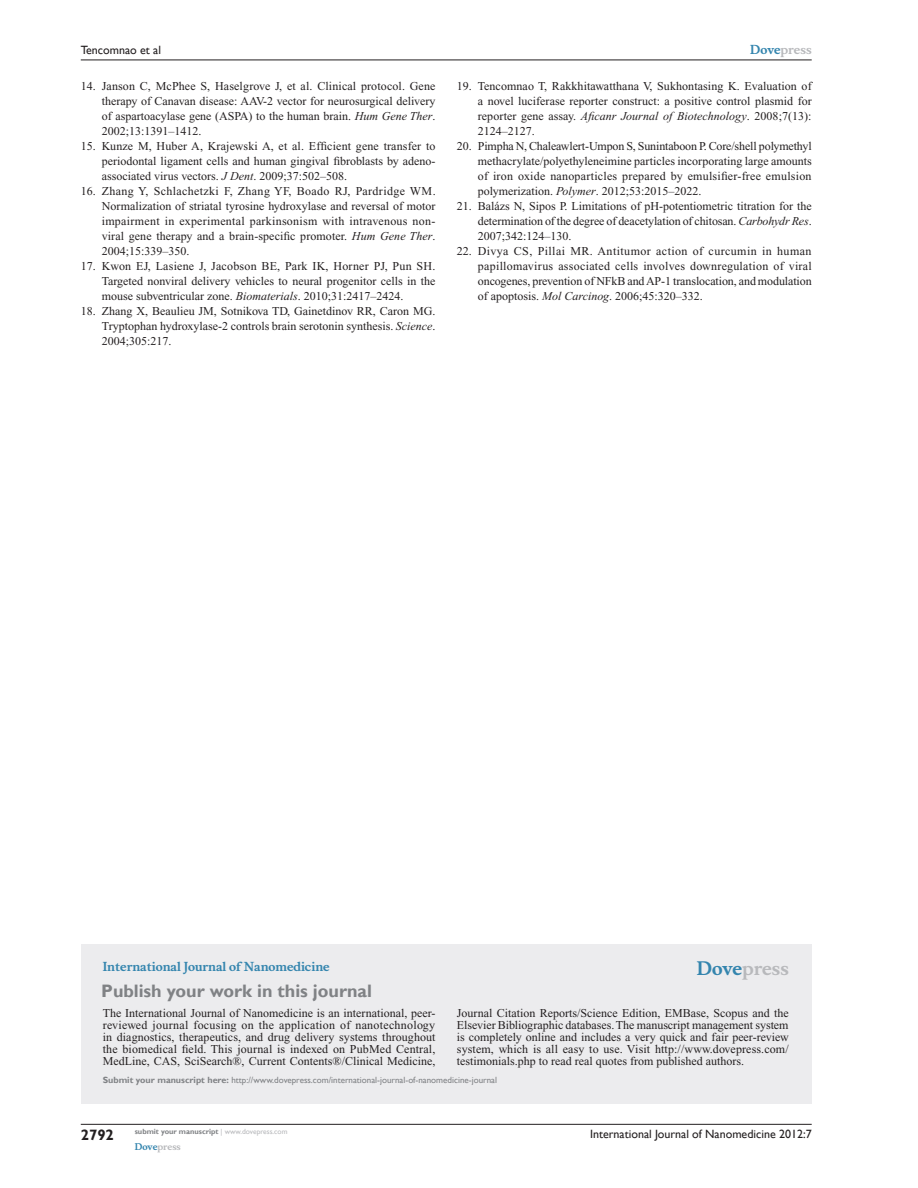
<style>
.page{position:relative;width:918px;height:1188px;background:#fff}
.page>*{position:absolute;margin:0;border:0;box-sizing:border-box;transform-origin:0 0}
.PromBx-H1{font:700 18px "Gill Sans";color:#808285}
.PromBx-Brand{font:700 18px "Musee";color:#b8b9bc}
.t1{font:700 15px "Gill Sans";color:#231f20}
.RefNL2{font:12px/15px "Times New Roman";color:#231f20;text-align:justify}
.PromBx-Tx{font:12px/12px "Times New Roman";color:#231f20;text-align:justify}
.t2{font:12px "Gill Sans";color:#231f20}
.PromBx-JrnlName{font:700 12px "Musee";color:#3485ae}
.t3{font:700 12px "Musee";color:#b8b9bc}
.PromBx-SubmitMssWebA{font:9px "Gill Sans";color:#808285}
.t4{font:700 9px "Musee";color:#b8b9bc}
.t5{font:700 7.5px "Gill Sans";color:#808285}
.s1{font-style:italic}
.s2{color:#3485ae}
.s3{font-weight:700}
.s4{font-weight:400;color:#b8b9bc}
</style>
<div class="page">
<div style="left:81px;top:944px;width:731px;height:159px;background:#ececee"></div>
<hr style="left:81px;top:1124px;width:731px;height:1px;background:#231f20">
<hr style="left:81px;top:60px;width:731px;height:1px;background:#231f20">
<p class="t2" style="left:81px;top:43px;width:82px">Tencomnao et al</p>
<p class="RefNL2" style="left:102px;top:79px;width:335px;text-indent:-21px">14. Janson C, McPhee S, Haselgrove J, et al. Clinical protocol. Gene therapy of Canavan disease: AAV-2 vector for neurosurgical delivery of aspartoacylase gene (ASPA) to the human brain. <span class="s1">Hum Gene Ther</span>.<br>2002;13:1391–1412.</p>
<p class="RefNL2" style="left:102px;top:139px;width:335px;text-indent:-21px">15. Kunze M, Huber A, Krajewski A, et al. Efficient gene transfer to periodontal ligament cells and human gingival fibroblasts by adeno&shy;associated virus vectors. <span class="s1">J Dent</span>. 2009;37:502–508.</p>
<p class="RefNL2" style="left:102px;top:184px;width:335px;text-indent:-21px">16. Zhang Y, Schlachetzki F, Zhang YF, Boado RJ, Pardridge WM.<br>Normalization of striatal tyrosine hydroxylase and reversal of motor impairment in experimental parkinsonism with intravenous non&shy;viral gene therapy and a brain-specific promoter. <span class="s1">Hum Gene Ther</span>.<br>2004;15:339–350.</p>
<p class="RefNL2" style="left:102px;top:259px;width:335px;text-indent:-21px">17. Kwon EJ, Lasiene J, Jacobson BE, Park IK, Horner PJ, Pun SH.<br>Targeted nonviral delivery vehicles to neural progenitor cells in the mouse subventricular zone. <span class="s1">Biomaterials</span>. 2010;31:2417–2424.</p>
<p class="RefNL2" style="left:102px;top:304px;width:335px;text-indent:-21px">18. Zhang X, Beaulieu JM, Sotnikova TD, Gainetdinov RR, Caron MG.<br>Tryptophan hydroxylase-2 controls brain serotonin synthesis. <span class="s1">Science</span>.<br>2004;305:217.</p>
<p class="t3" style="left:750px;top:43px;width:63px"><span class="s2">Dove</span>press</p>
<p class="RefNL2" style="left:478px;top:79px;width:335px;text-indent:-21px">19. Tencomnao T, Rakkhitawatthana V, Sukhontasing K. Evaluation of a novel luciferase reporter construct: a positive control plasmid for reporter gene assay. <span class="s1">Aficanr Journal of Biotechnology</span>. 2008;7(13):<br>2124–2127.</p>
<p class="RefNL2" style="left:478px;top:139px;width:335px;text-indent:-21px">20. Pimpha N, Chaleawlert-Umpon S, Sunintaboon P. Core/shell polymethyl methacrylate/polyethyleneimine particles incorporating large amounts of iron oxide nanoparticles prepared by emulsifier-free emulsion polymerization. <span class="s1">Polymer</span>. 2012;53:2015–2022.</p>
<p class="RefNL2" style="left:478px;top:199px;width:335px;text-indent:-21px">21. Balázs N, Sipos P. Limitations of pH-potentiometric titration for the determination of the degree of deacetylation of chitosan. <span class="s1">Carbohydr Res</span>.<br>2007;342:124–130.</p>
<p class="RefNL2" style="left:478px;top:244px;width:335px;text-indent:-21px">22. Divya CS, Pillai MR. Antitumor action of curcumin in human papillomavirus associated cells involves downregulation of viral oncogenes, prevention of NFkB and AP-1 translocation, and modulation of apoptosis. <span class="s1">Mol Carcinog</span>. 2006;45:320–332.</p>
<p class="PromBx-JrnlName" style="left:103px;top:959px;width:228px">International Journal of Nanomedicine</p>
<p class="PromBx-H1" style="left:101px;top:980px;width:272px">Publish your work in this journal</p>
<p class="PromBx-Brand" style="left:697px;top:958px;width:94px"><span class="s2">Dove</span>press</p>
<p class="PromBx-Tx" style="left:103px;top:1007px;width:334px">The International Journal of Nanomedicine is an international, peer&shy;reviewed journal focusing on the application of nanotechnology in diagnostics, therapeutics, and drug delivery systems throughout the biomedical field. This journal is indexed on PubMed Central, MedLine, CAS, SciSearch®, Current Contents®/Clinical Medicine,</p>
<p class="PromBx-Tx" style="left:457px;top:1007px;width:333px">Journal Citation Reports/Science Edition, EMBase, Scopus and the Elsevier Bibliographic databases. The manuscript management system is completely online and includes a very quick and fair peer-review system, which is all easy to use. Visit http://www.dovepress.com/ testimonials.php to read real quotes from published authors.</p>
<p class="PromBx-SubmitMssWebA" style="left:103px;top:1075px;width:396px"><span class="s3">Submit your manuscript here:</span> http://www.dovepress.com/international-journal-of-nanomedicine-journal</p>
<p class="t1" style="left:81px;top:1126px;width:35px">2792</p>
<p class="t5" style="left:135px;top:1127px;width:154px">submit your manuscript <span class="s4">| www.dovepress.com</span></p>
<p class="t4" style="left:135px;top:1141px;width:48px"><span class="s2">Dove</span>press</p>
<p class="t2" style="left:590px;top:1127px;width:223px">International Journal of Nanomedicine 2012:7</p>
</div>
